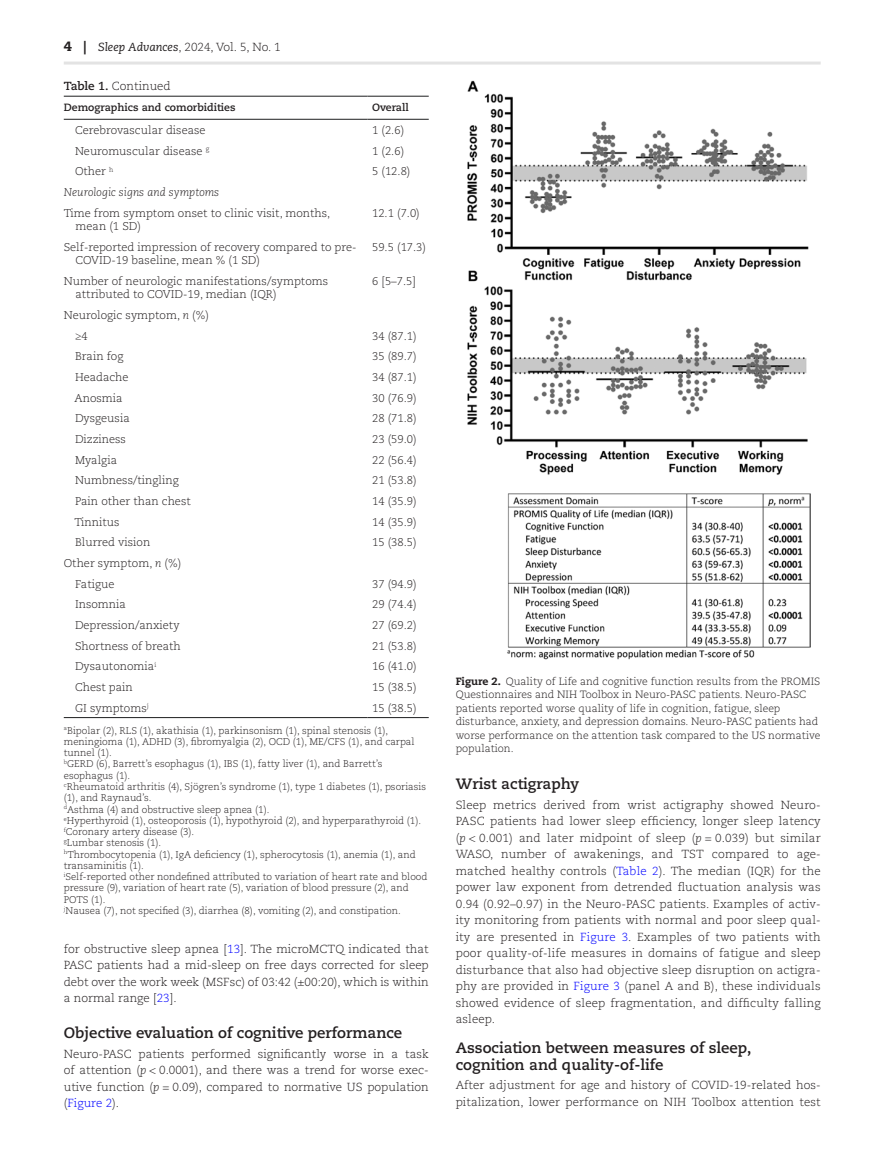
<style>
.page{position:relative;width:893px;height:1174px;background:#fff}
.page>*{position:absolute;margin:0;border:0;box-sizing:border-box;transform-origin:0 0}
.HeadB{font:700 15px/16.5px "Caecilia LT Std";color:#231f20}
.Text{font:300 11.7px/16.5px "Caecilia LT Std";letter-spacing:.005em;color:#231f20;text-align:justify}
.TabTitle_Cont{font:300 11.7px "Caecilia LT Std";color:#231f20}
.TableBody_L{font:300 11.25px/13.5px "Caecilia LT Std";color:#231f20}
.TableBody{font:300 11.25px "Caecilia LT Std";color:#231f20}
.TableBody-2{font:italic 300 11.25px "Caecilia LT Std";color:#231f20}
.TableBody2_L{font:300 11.25px "Caecilia LT Std";color:#231f20}
.TableBody2{font:300 11.25px "Caecilia LT Std";color:#231f20}
.FigCapt{font:300 10.5px/13.5px "Caecilia LT Std";color:#231f20}
.TableHeader{font:700 10.5px "Caecilia LT Std";color:#231f20}
.TableFooter{font:300 9.75px/11.2px "Caecilia LT Std";color:#231f20}
.TableFooter1{font:300 9.75px/11.2px "Caecilia LT Std";color:#231f20}
.s1{font-weight:800;font-size:13.5px}
.s2{font-weight:400;font-style:italic}
.s3{font-weight:700}
.s4{font-style:italic}
.s5{color:#00f}
.s6{font-weight:800}
</style>
<div class="page">
<hr style="left:64px;top:62px;width:757px;height:3px;background:#e3e3e3">
<hr style="left:64px;top:96px;width:304px;height:1px;background:#1d1e1f">
<hr style="left:64px;top:119px;width:304px;height:1px;background:#1d1e1f">
<hr style="left:368px;top:96px;width:61px;height:1px;background:#1d1e1f">
<hr style="left:368px;top:119px;width:61px;height:1px;background:#1d1e1f">
<hr style="left:64px;top:717px;width:304px;height:1px;background:#1d1e1f">
<hr style="left:368px;top:717px;width:61px;height:1px;background:#1d1e1f">
<img style="left:467px;top:81px;width:343px;height:579px">
<p class="Text" style="left:64px;top:39px;width:219px"><span class="s1">4 |</span> <span class="s2">Sleep Advances</span>, 2024, Vol. 5, No. 1</p>
<p class="TabTitle_Cont" style="left:64px;top:79px;width:108px"><span class="s3">Table 1.</span> Continued</p>
<p class="TableHeader" style="left:64px;top:102px;width:173px">Demographics and comorbidities</p>
<p class="TableHeader" style="left:372px;top:102px;width:38px">Overall</p>
<p class="TableBody_L" style="left:75px;top:124px;width:132px">Cerebrovascular disease</p>
<p class="TableBody" style="left:372px;top:124px;width:34px">1 (2.6)</p>
<p class="TableBody_L" style="left:75px;top:144px;width:136px">Neuromuscular disease <sup>g</sup></p>
<p class="TableBody" style="left:372px;top:144px;width:34px">1 (2.6)</p>
<p class="TableBody_L" style="left:75px;top:165px;width:40px">Other <sup>h</sup></p>
<p class="TableBody" style="left:372px;top:165px;width:40px">5 (12.8)</p>
<p class="TableBody-2" style="left:64px;top:186px;width:157px">Neurologic signs and symptoms</p>
<p class="TableBody_L" style="left:75px;top:206px;width:256px;text-indent:-12px">Time from symptom onset to clinic visit, months, mean (1 SD)</p>
<p class="TableBody" style="left:372px;top:206px;width:49px">12.1 (7.0)</p>
<p class="TableBody_L" style="left:75px;top:240px;width:283px;text-indent:-12px">Self-reported impression of recovery compared to pre-<br>COVID-19 baseline, mean % (1 SD)</p>
<p class="TableBody" style="left:372px;top:240px;width:55px">59.5 (17.3)</p>
<p class="TableBody_L" style="left:75px;top:274px;width:254px;text-indent:-12px">Number of neurologic manifestations/symptoms attributed to COVID-19, median (IQR)</p>
<p class="TableBody" style="left:372px;top:275px;width:45px">6 [5–7.5]</p>
<p class="TableBody_L" style="left:64px;top:309px;width:147px">Neurologic symptom, <span class="s4">n</span> (%)</p>
<p class="TableBody_L" style="left:75px;top:329px;width:14px">≥4</p>
<p class="TableBody" style="left:372px;top:329px;width:46px">34 (87.1)</p>
<p class="TableBody_L" style="left:75px;top:350px;width:50px">Brain fog</p>
<p class="TableBody" style="left:372px;top:350px;width:46px">35 (89.7)</p>
<p class="TableBody_L" style="left:75px;top:371px;width:55px">Headache</p>
<p class="TableBody" style="left:372px;top:371px;width:46px">34 (87.1)</p>
<p class="TableBody_L" style="left:75px;top:391px;width:50px">Anosmia</p>
<p class="TableBody" style="left:372px;top:391px;width:46px">30 (76.9)</p>
<p class="TableBody_L" style="left:75px;top:412px;width:56px">Dysgeusia</p>
<p class="TableBody" style="left:372px;top:412px;width:46px">28 (71.8)</p>
<p class="TableBody_L" style="left:75px;top:432px;width:53px">Dizziness</p>
<p class="TableBody" style="left:372px;top:433px;width:46px">23 (59.0)</p>
<p class="TableBody_L" style="left:75px;top:453px;width:44px">Myalgia</p>
<p class="TableBody" style="left:372px;top:453px;width:46px">22 (56.4)</p>
<p class="TableBody_L" style="left:75px;top:474px;width:105px">Numbness/tingling</p>
<p class="TableBody" style="left:372px;top:474px;width:46px">21 (53.8)</p>
<p class="TableBody_L" style="left:75px;top:494px;width:117px">Pain other than chest</p>
<p class="TableBody" style="left:372px;top:495px;width:46px">14 (35.9)</p>
<p class="TableBody_L" style="left:75px;top:515px;width:46px">Tinnitus</p>
<p class="TableBody" style="left:372px;top:515px;width:46px">14 (35.9)</p>
<p class="TableBody_L" style="left:75px;top:536px;width:77px">Blurred vision</p>
<p class="TableBody" style="left:372px;top:536px;width:46px">15 (38.5)</p>
<p class="TableBody_L" style="left:64px;top:556px;width:119px">Other symptom, <span class="s4">n</span> (%)</p>
<p class="TableBody_L" style="left:75px;top:577px;width:41px">Fatigue</p>
<p class="TableBody" style="left:372px;top:577px;width:46px">37 (94.9)</p>
<p class="TableBody_L" style="left:75px;top:598px;width:53px">Insomnia</p>
<p class="TableBody" style="left:372px;top:598px;width:46px">29 (74.4)</p>
<p class="TableBody_L" style="left:75px;top:618px;width:106px">Depression/anxiety</p>
<p class="TableBody" style="left:372px;top:618px;width:46px">27 (69.2)</p>
<p class="TableBody_L" style="left:75px;top:639px;width:107px">Shortness of breath</p>
<p class="TableBody" style="left:372px;top:639px;width:46px">21 (53.8)</p>
<p class="TableBody_L" style="left:75px;top:660px;width:83px">Dysautonomia<sup>i</sup></p>
<p class="TableBody" style="left:372px;top:660px;width:46px">16 (41.0)</p>
<p class="TableBody_L" style="left:75px;top:680px;width:59px">Chest pain</p>
<p class="TableBody" style="left:372px;top:680px;width:46px">15 (38.5)</p>
<p class="TableBody2_L" style="left:75px;top:701px;width:75px">GI symptoms<sup>j</sup></p>
<p class="TableBody2" style="left:372px;top:701px;width:46px">15 (38.5)</p>
<p class="TableFooter1" style="left:64px;top:725px;width:352px"><sup>a</sup>Bipolar (2), RLS (1), akathisia (1), parkinsonism (1), spinal stenosis (1), meningioma (1), ADHD (3), fibromyalgia (2), OCD (1), ME/CFS (1), and carpal tunnel (1).</p>
<p class="TableFooter" style="left:64px;top:758px;width:320px"><sup>b</sup>GERD (6), Barrett’s esophagus (1), IBS (1), fatty liver (1), and Barrett’s esophagus (1).</p>
<p class="TableFooter" style="left:64px;top:781px;width:364px"><sup>c</sup>Rheumatoid arthritis (4), Sjögren’s syndrome (1), type 1 diabetes (1), psoriasis (1), and Raynaud’s.</p>
<p class="TableFooter" style="left:64px;top:803px;width:207px"><sup>d</sup>Asthma (4) and obstructive sleep apnea (1).</p>
<p class="TableFooter" style="left:64px;top:815px;width:359px"><sup>e</sup>Hyperthyroid (1), osteoporosis (1), hypothyroid (2), and hyperparathyroid (1).</p>
<p class="TableFooter" style="left:64px;top:826px;width:132px"><sup>f</sup>Coronary artery disease (3).</p>
<p class="TableFooter" style="left:64px;top:837px;width:99px"><sup>g</sup>Lumbar stenosis (1).</p>
<p class="TableFooter" style="left:64px;top:848px;width:353px"><sup>h</sup>Thrombocytopenia (1), IgA deficiency (1), spherocytosis (1), anemia (1), and transaminitis (1).</p>
<p class="TableFooter" style="left:64px;top:871px;width:365px"><sup>i</sup>Self-reported other nondefined attributed to variation of heart rate and blood pressure (9), variation of heart rate (5), variation of blood pressure (2), and<br>POTS (1).</p>
<p class="TableFooter" style="left:64px;top:905px;width:338px"><sup>j</sup>Nausea (7), not specified (3), diarrhea (8), vomiting (2), and constipation.</p>
<p class="Text" style="left:64px;top:940px;width:366px">for obstructive sleep apnea [<span class="s5">13</span>]. The microMCTQ indicated that PASC patients had a mid-sleep on free days corrected for sleep debt over the work week (MSFsc) of 03:42 (±00:20), which is within a normal range [<span class="s5">23</span>].</p>
<h3 class="HeadB" style="left:64px;top:1025px;width:340px">Objective evaluation of cognitive performance</h3>
<p class="Text" style="left:64px;top:1045px;width:366px">Neuro-PASC patients performed significantly worse in a task of attention (<span class="s4">p</span> &lt; 0.0001), and there was a trend for worse exec&shy;utive function (<span class="s4">p</span> = 0.09), compared to normative US population (<span class="s5">Figure 2</span>).</p>
<p class="FigCapt" style="left:456px;top:674px;width:366px"><span class="s6">Figure 2.</span> Quality of Life and cognitive function results from the PROMIS Questionnaires and NIH Toolbox in Neuro-PASC patients. Neuro-PASC patients reported worse quality of life in cognition, fatigue, sleep disturbance, anxiety, and depression domains. Neuro-PASC patients had worse performance on the attention task compared to the US normative population.</p>
<h3 class="HeadB" style="left:456px;top:776px;width:125px">Wrist actigraphy</h3>
<p class="Text" style="left:456px;top:796px;width:366px">Sleep metrics derived from wrist actigraphy showed Neuro-PASC patients had lower sleep efficiency, longer sleep latency (<span class="s4">p</span> &lt; 0.001) and later midpoint of sleep (<span class="s4">p</span> = 0.039) but similar WASO, number of awakenings, and TST compared to age&shy;matched healthy controls (<span class="s5">Table 2</span>). The median (IQR) for the power law exponent from detrended fluctuation analysis was 0.94 (0.92–0.97) in the Neuro-PASC patients. Examples of activ&shy;ity monitoring from patients with normal and poor sleep qual&shy;ity are presented in <span class="s5">Figure 3</span>. Examples of two patients with poor quality-of-life measures in domains of fatigue and sleep disturbance that also had objective sleep disruption on actigra&shy;phy are provided in <span class="s5">Figure 3</span> (panel A and B), these individuals showed evidence of sleep fragmentation, and difficulty falling asleep.</p>
<h3 class="HeadB" style="left:456px;top:1040px;width:297px">Association between measures of sleep, cognition and quality-of-life</h3>
<p class="Text" style="left:456px;top:1077px;width:366px">After adjustment for age and history of COVID-19-related hos&shy;pitalization, lower performance on NIH Toolbox attention test</p>
</div>
